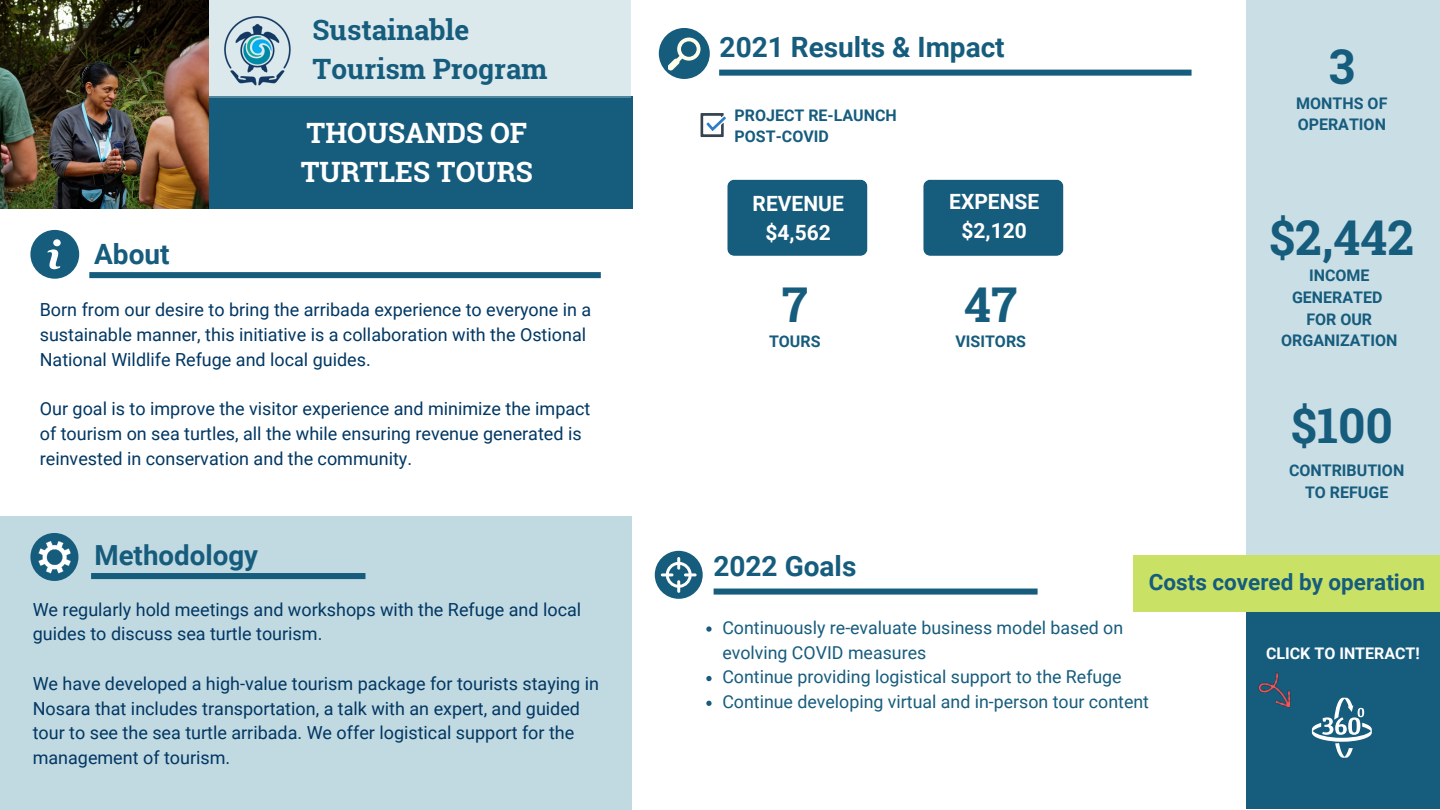
<style>
.page{position:relative;width:1440px;height:810px;background:#fff}
.page>*{position:absolute;margin:0;border:0;box-sizing:border-box;transform-origin:0 0}
.t1{font:700 48px "Roboto Slab";color:#165c7d}
.t2{font:700 28px "Roboto";color:#165c7d}
.t3{font:700 28px "Roboto Slab";color:#165c7d}
.t4{font:700 28px "Roboto Slab";color:#fff}
.t5{font:700 27.8px "Roboto";color:#165c7d}
.t6{font:700 22.4px "Roboto";color:#165c7d}
.t7{font:700 21px "Roboto";color:#fff}
.t8{font:18px/24.8px "Roboto";color:#013763}
.t9{font:17.8px/24.8px "Roboto";color:#165c7d}
.t10{font:700 16px/21.8px "Roboto";color:#165c7d;text-align:center}
.t11{font:700 16px "Roboto";color:#fff}
</style>
<div class="page">
<svg style="left:30px;top:230px;width:49px;height:49px"></svg>
<svg style="left:89px;top:272px;width:512px;height:6px;background:#195e7e"></svg>
<svg style="left:719px;top:70px;width:473px;height:6px;background:#236584"></svg>
<div style="left:659px;top:28px;width:51px;height:51px;background:#165c7d;border-radius:50%"></div>
<div style="left:198px;top:96px;width:435px;height:113px;background:#165c7d"></div>
<div style="left:202px;top:0;width:429px;height:98px;background:#dbe9ed"></div>
<img style="left:224px;top:16px;width:67px;height:70px">
<img style="left:0;top:0;width:208px;height:209px">
<div style="left:0;top:516px;width:632px;height:294px;background:#c1d9e1"></div>
<div style="left:91px;top:573px;width:274px;height:6px;background:#165c7d"></div>
<div style="left:30px;top:533px;width:48px;height:48px;background:#165c7d;border-radius:50%"></div>
<div style="left:1246px;top:0;width:194px;height:555px;background:#cadee5"></div>
<div style="left:1246px;top:611px;width:194px;height:198px;background:#165c7d"></div>
<svg style="left:1312px;top:698px;width:60px;height:60px"></svg>
<svg style="left:668px;top:38px;width:33px;height:32px"></svg>
<svg style="left:38px;top:541px;width:33px;height:33px"></svg>
<svg style="left:714px;top:589px;width:324px;height:6px;background:#266786"></svg>
<svg style="left:655px;top:551px;width:48px;height:48px"></svg>
<img style="left:1258px;top:672px;width:33px;height:36px">
<div style="left:1134px;top:555px;width:306px;height:57px;background:#c9e265"></div>
<svg style="left:701px;top:113px;width:25px;height:24px"></svg>
<svg style="left:706px;top:626px;width:6px;height:6px"></svg>
<svg style="left:706px;top:676px;width:6px;height:5px"></svg>
<svg style="left:706px;top:701px;width:6px;height:5px"></svg>
<div style="left:727px;top:179px;width:141px;height:77px;background:#165c7d"></div>
<div style="left:923px;top:179px;width:141px;height:77px;background:#165c7d"></div>
<p class="t3" style="left:313px;top:11px;width:158px">Sustainable</p>
<p class="t3" style="left:313px;top:50px;width:236px">Tourism Program</p>
<p class="t2" style="left:720px;top:31px;width:287px">2021 Results &amp; Impact</p>
<p class="t10" style="left:735px;top:104px;width:164px">PROJECT RE-LAUNCH</p>
<p class="t2" style="left:94px;top:238px;width:77px">About</p>
<p class="t4" style="left:307px;top:114px;width:222px">THOUSANDS OF</p>
<p class="t10" style="left:735px;top:126px;width:96px">POST-COVID</p>
<p class="t4" style="left:301px;top:153px;width:234px">TURTLES TOURS</p>
<p class="t7" style="left:753px;top:191px;width:93px">REVENUE</p>
<p class="t7" style="left:766px;top:221px;width:67px">$4,562</p>
<p class="t8" style="left:40px;top:297px;width:553px">Born from our desire to bring the arribada experience to everyone in a sustainable manner, this initiative is a collaboration with the Ostional<br>National Wildlife Refuge and local guides.</p>
<p class="t8" style="left:40px;top:396px;width:552px">Our goal is to improve the visitor experience and minimize the impact of tourism on sea turtles, all the while ensuring revenue generated is reinvested in conservation and the community.</p>
<p class="t5" style="left:94px;top:539px;width:165px">Methodology</p>
<p class="t1" style="left:782px;top:272px;width:27px">7</p>
<p class="t10" style="left:769px;top:331px;width:53px">TOURS</p>
<p class="t2" style="left:713px;top:550px;width:144px">2022 Goals</p>
<p class="t7" style="left:949px;top:190px;width:92px">EXPENSE</p>
<p class="t7" style="left:962px;top:219px;width:67px">$2,120</p>
<p class="t1" style="left:964px;top:272px;width:54px">47</p>
<p class="t10" style="left:955px;top:331px;width:72px">VISITORS</p>
<p class="t1" style="left:1329px;top:33px;width:28px">3</p>
<p class="t10" style="left:1296px;top:92px;width:93px;text-align:left">MONTHS OF<br>OPERATION</p>
<p class="t1" style="left:1269px;top:205px;width:146px">$2,442</p>
<p class="t10" style="left:1292px;top:265px;width:92px">INCOME<br>GENERATED</p>
<p class="t10" style="left:1281px;top:308px;width:118px">FOR OUR<br>ORGANIZATION</p>
<p class="t1" style="left:1291px;top:393px;width:103px">$100</p>
<p class="t10" style="left:1289px;top:460px;width:117px">CONTRIBUTION<br>TO REFUGE</p>
<p class="t6" style="left:1149px;top:570px;width:278px">Costs covered by operation</p>
<p class="t8" style="left:33px;top:597px;width:550px">We regularly hold meetings and workshops with the Refuge and local guides to discuss sea turtle tourism.</p>
<p class="t8" style="left:33px;top:671px;width:568px">We have developed a high-value tourism package for tourists staying in Nosara that includes transportation, a talk with an expert, and guided tour to see the sea turtle arribada. We offer logistical support for the management of tourism.</p>
<p class="t9" style="left:722px;top:615px;width:402px">Continuously re-evaluate business model based on evolving COVID measures</p>
<p class="t9" style="left:722px;top:665px;width:401px">Continue providing logistical support to the Refuge</p>
<p class="t9" style="left:722px;top:690px;width:428px">Continue developing virtual and in-person tour content</p>
<p class="t11" style="left:1266px;top:644px;width:155px">CLICK TO INTERACT!</p>
</div>
